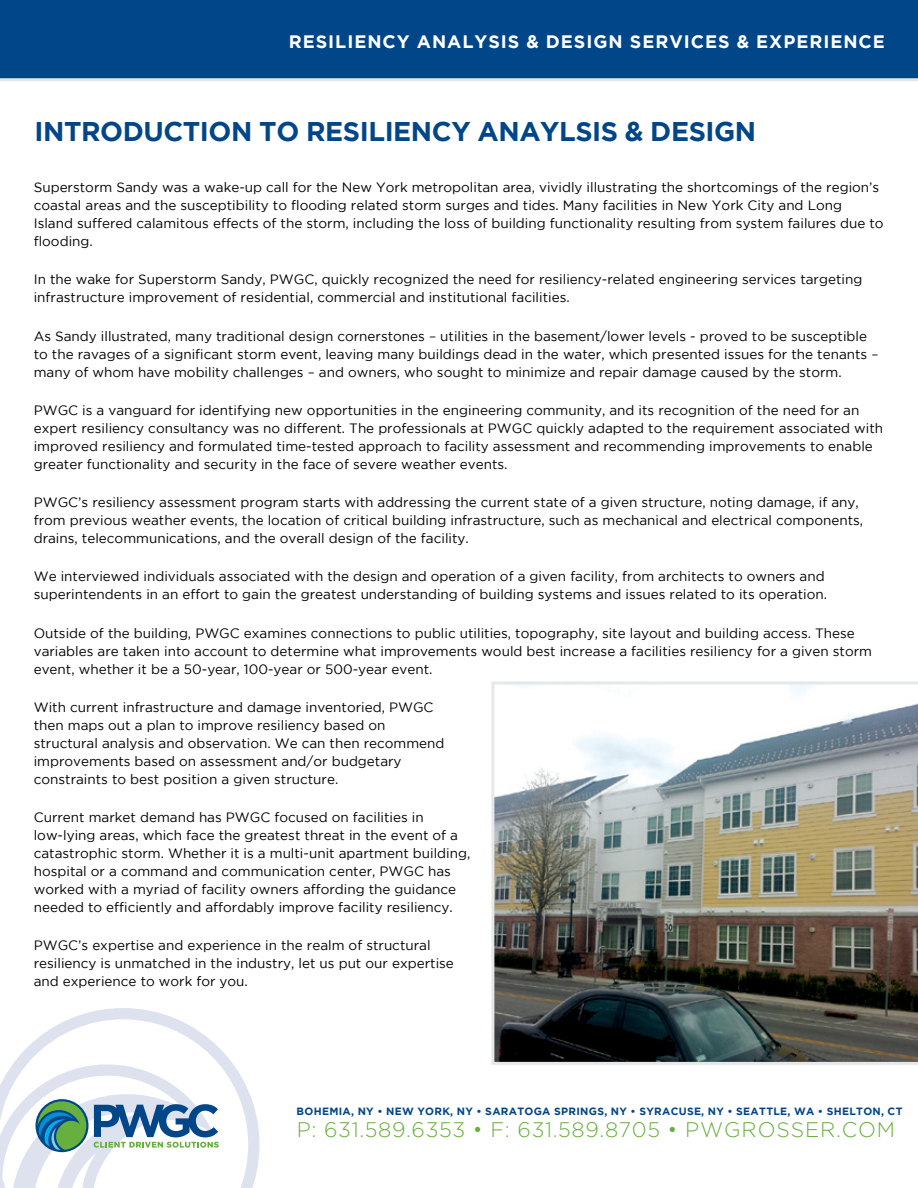
<style>
.page{position:relative;width:918px;height:1188px;background:#fff}
.page>*{position:absolute;margin:0;border:0;box-sizing:border-box;transform-origin:0 0}
.t1{font:700 27px "Gotham";letter-spacing:-.015em;color:#004689}
.t2{font:300 21px "Gotham";letter-spacing:.03em;color:#68b03e}
.t3{font:700 18px "Gotham";letter-spacing:.055em;color:#fff}
.t4{font:13.5px/18px "Gotham";color:#000}
.t5{font:700 10.5px "Gotham";letter-spacing:.03em;color:#004689}
</style>
<div class="page">
<div style="left:0;top:0;width:918px;height:81px;background:#004689"></div>
<svg style="left:21px;top:1008px;width:239px;height:180px"></svg>
<svg style="left:0;top:1054px;width:219px;height:134px"></svg>
<img style="left:491px;top:681px;width:427px;height:384px">
<h3 class="t3" style="left:289px;top:31px;width:598px">RESILIENCY ANALYSIS &amp; DESIGN SERVICES &amp; EXPERIENCE</h3>
<h1 class="t1" style="left:35px;top:116px;width:723px">INTRODUCTION TO RESILIENCY ANAYLSIS &amp; DESIGN</h1>
<p class="t4" style="left:34px;top:178px;width:851px">Superstorm Sandy was a wake-up call for the New York metropolitan area, vividly illustrating the shortcomings of the region’s coastal areas and the susceptibility to flooding related storm surges and tides. Many facilities in New York City and Long Island suffered calamitous effects of the storm, including the loss of building functionality resulting from system failures due to flooding.</p>
<p class="t4" style="left:34px;top:270px;width:830px">In the wake for Superstorm Sandy, PWGC, quickly recognized the need for resiliency-related engineering services targeting infrastructure improvement of residential, commercial and institutional facilities.</p>
<p class="t4" style="left:34px;top:327px;width:846px">As Sandy illustrated, many traditional design cornerstones – utilities in the basement/lower levels - proved to be susceptible to the ravages of a significant storm event, leaving many buildings dead in the water, which presented issues for the tenants – many of whom have mobility challenges – and owners, who sought to minimize and repair damage caused by the storm.</p>
<p class="t4" style="left:34px;top:401px;width:851px">PWGC is a vanguard for identifying new opportunities in the engineering community, and its recognition of the need for an expert resiliency consultancy was no different. The professionals at PWGC quickly adapted to the requirement associated with improved resiliency and formulated time-tested approach to facility assessment and recommending improvements to enable greater functionality and security in the face of severe weather events.</p>
<p class="t4" style="left:34px;top:493px;width:831px">PWGC’s resiliency assessment program starts with addressing the current state of a given structure, noting damage, if any, from previous weather events, the location of critical building infrastructure, such as mechanical and electrical components, drains, telecommunications, and the overall design of the facility.</p>
<p class="t4" style="left:34px;top:567px;width:795px">We interviewed individuals associated with the design and operation of a given facility, from architects to owners and superintendents in an effort to gain the greatest understanding of building systems and issues related to its operation.</p>
<p class="t4" style="left:34px;top:624px;width:840px">Outside of the building, PWGC examines connections to public utilities, topography, site layout and building access. These variables are taken into account to determine what improvements would best increase a facilities resiliency for a given storm event, whether it be a 50-year, 100-year or 500-year event.</p>
<p class="t4" style="left:34px;top:698px;width:412px">With current infrastructure and damage inventoried, PWGC then maps out a plan to improve resiliency based on structural analysis and observation. We can then recommend improvements based on assessment and/or budgetary constraints to best position a given structure.</p>
<p class="t4" style="left:34px;top:808px;width:438px">Current market demand has PWGC focused on facilities in low-lying areas, which face the greatest threat in the event of a catastrophic storm. Whether it is a multi-unit apartment building, hospital or a command and communication center, PWGC has worked with a myriad of facility owners affording the guidance needed to efficiently and affordably improve facility resiliency.</p>
<p class="t4" style="left:34px;top:936px;width:422px">PWGC’s expertise and experience in the realm of structural resiliency is unmatched in the industry, let us put our expertise and experience to work for you.</p>
<p class="t5" style="left:297px;top:1105px;width:607px">BOHEMIA, NY • NEW YORK, NY • SARATOGA SPRINGS, NY • SYRACUSE, NY • SEATTLE, WA • SHELTON, CT</p>
<h2 class="t2" style="left:297px;top:1118px;width:600px">P: 631.589.6353 • F: 631.589.8705 • PWGROSSER.COM</h2>
</div>
